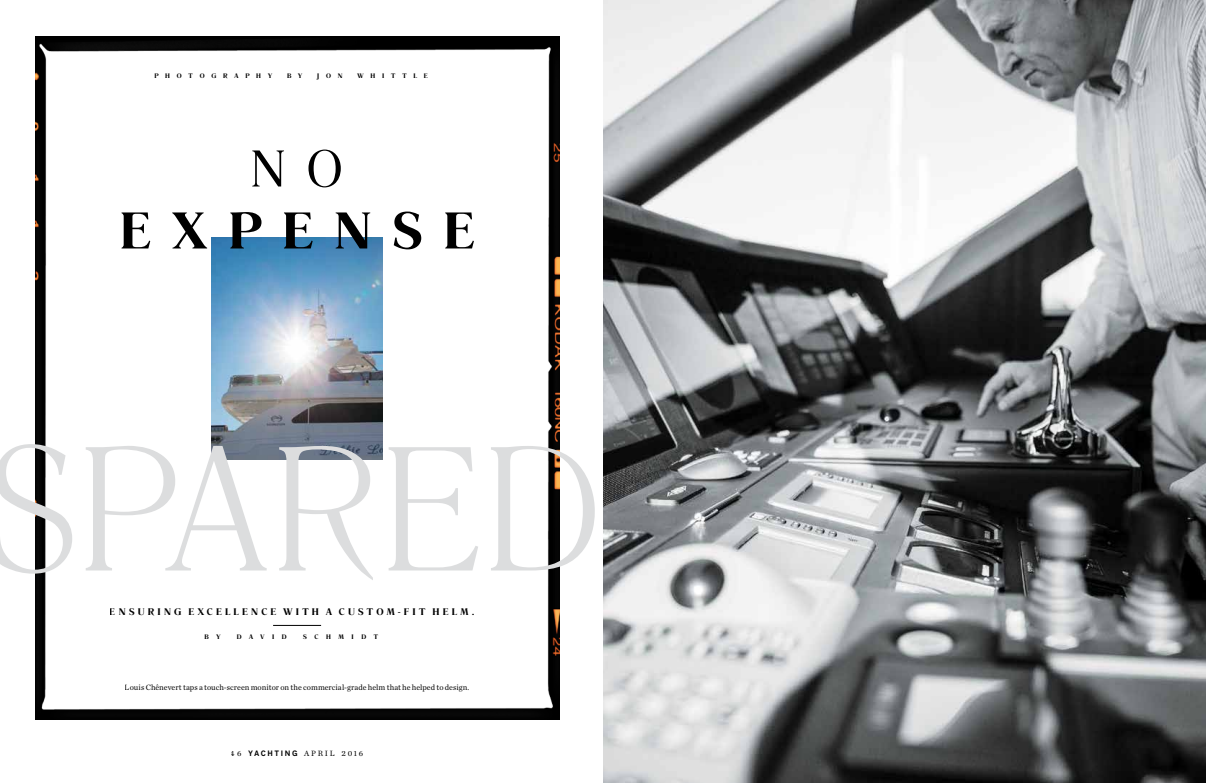
<style>
.page{position:relative;width:1206px;height:783px;background:#fff}
.page>*{position:absolute;margin:0;border:0;box-sizing:border-box;transform-origin:0 0}
.t1{font:300 185px "Romana";letter-spacing:-.005em;color:#dcddde}
.t2{font:54px "Romana Dem";letter-spacing:.39em;color:#000}
.t3{font:54px "Romana Boo";color:#000}
.t4{font:10px "Romana Dem";letter-spacing:.33em;color:#000}
.t5{font:8px "Chronicle Text G1";letter-spacing:.005em;color:#000}
.t6{font:8px "Chronicle Text G1";letter-spacing:.22em;color:#000}
.t7{font:6.8px "Romana Dem";letter-spacing:1.025em;color:#000}
.t8{font:6.8px "Romana Dem";letter-spacing:1.005em;color:#000}
.t9{font:6.8px "Romana Dem";letter-spacing:1.12em;color:#000}
.s1{font-family:"Benton Gothic";font-weight:700;font-size:7.4px}
</style>
<div class="page">
<img style="left:35px;top:36px;width:524px;height:684px">
<img style="left:603px;top:0;width:603px;height:783px">
<img style="left:212px;top:238px;width:170px;height:222px">
<hr style="left:273px;top:625px;width:48px;height:1px;background:#000">
<p class="t8" style="left:154px;top:72px;width:119px">PHOTOGRAPHY</p>
<p class="t7" style="left:287px;top:72px;width:17px">B Y</p>
<p class="t7" style="left:317px;top:72px;width:27px">JON</p>
<p class="t7" style="left:358px;top:72px;width:72px">WHITTLE</p>
<h2 class="t3" style="left:250px;top:140px;width:94px">N O</h2>
<h2 class="t2" style="left:120px;top:201px;width:357px">EXPENSE</h2>
<h1 class="t1" style="left:-13px;top:413px;width:617px">SPARED</h1>
<p class="t4" style="left:110px;top:607px;width:366px">ENSURING EXCELLENCE WITH A CUSTOM-FIT HELM.</p>
<p class="t7" style="left:205px;top:634px;width:17px">B Y</p>
<p class="t7" style="left:237px;top:634px;width:51px">DAVID</p>
<p class="t9" style="left:303px;top:634px;width:76px">SCHMIDT</p>
<p class="t5" style="left:125px;top:681px;width:346px">Louis Chênevert taps a touch-screen monitor on the commercial-grade helm that he helped to design.</p>
<p class="t6" style="left:231px;top:747px;width:134px">46 <span class="s1">YACHTING</span> APRIL 2016</p>
</div>
